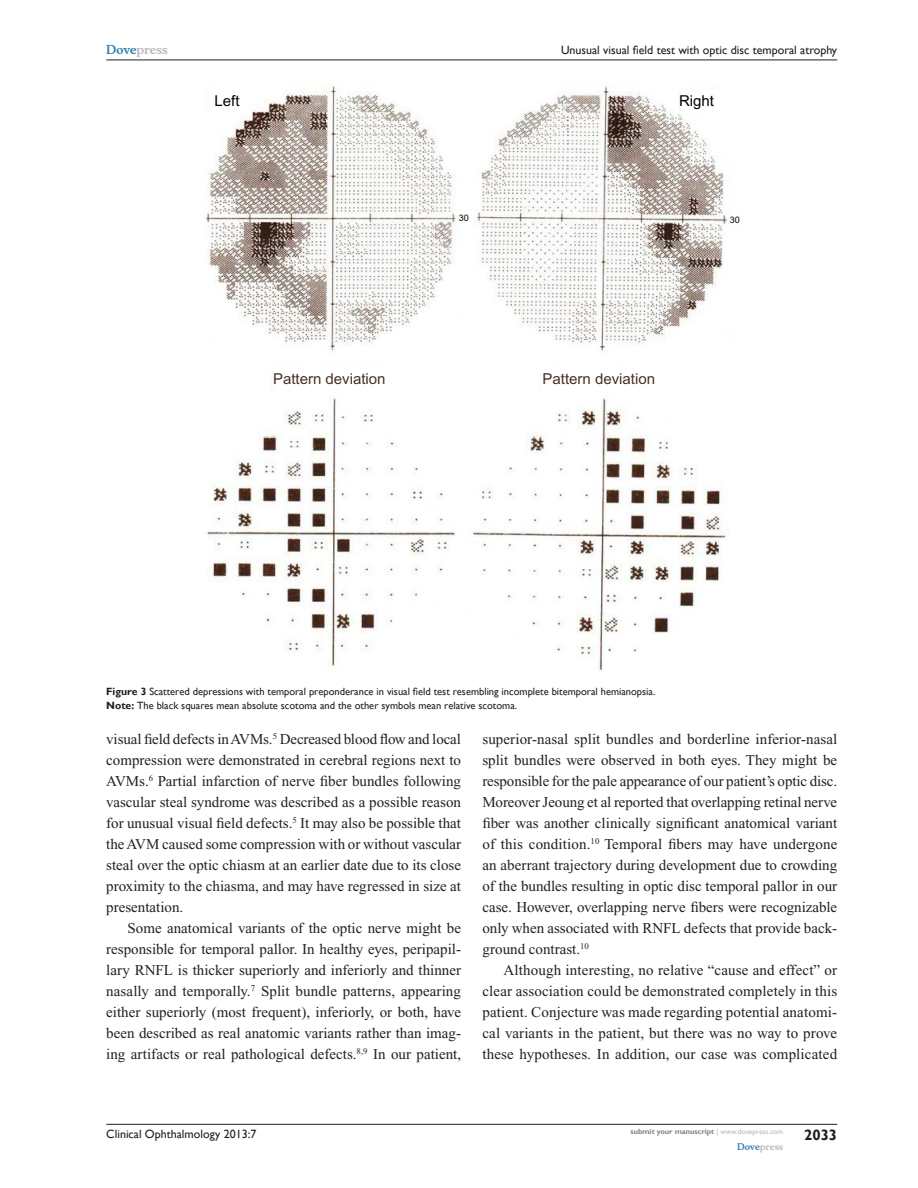
<style>
.page{position:relative;width:918px;height:1188px;background:#fff}
.page>*{position:absolute;margin:0;border:0;box-sizing:border-box;transform-origin:0 0}
.Tx{font:15px/21px "Times New Roman";color:#231f20;text-align:justify}
.t1{font:15px "Arial";color:#472f23}
.t2{font:15px "Arial";color:#000}
.RunFolio-R{font:700 15px "Gill Sans";color:#231f20}
.RunH-R{font:12px "Gill Sans";color:#231f20}
.RunF-R{font:12px "Gill Sans";color:#231f20}
.RunH-Brand-R{font:700 12px "Musee";color:#b8b9bc}
.FC{font:10.5px "Gill Sans";color:#231f20}
.RunF-Brand-R{font:700 9px "Musee";color:#b8b9bc}
.t3{font:9px "Arial";color:#000}
.RunF-SubmityourMS-R{font:700 7.5px "Gill Sans";color:#808285}
.s1{color:#3485ae}
.s2{font-weight:700}
.s3{font-weight:400;color:#b8b9bc}
</style>
<div class="page">
<hr style="left:106px;top:1124px;width:731px;height:1px;background:#231f20">
<hr style="left:106px;top:60px;width:731px;height:1px;background:#231f20">
<img style="left:206px;top:85px;width:524px;height:586px">
<p class="RunH-Brand-R" style="left:106px;top:43px;width:63px"><span class="s1">Dove</span>press</p>
<p class="t2" style="left:214px;top:92px;width:27px">Left</p>
<p class="RunH-R" style="left:561px;top:43px;width:278px">Unusual visual field test with optic disc temporal atrophy</p>
<p class="t2" style="left:679px;top:92px;width:37px">Right</p>
<p class="t3" style="left:459px;top:213px;width:12px">30</p>
<p class="t3" style="left:730px;top:215px;width:12px">30</p>
<p class="t1" style="left:273px;top:371px;width:114px">Pattern deviation</p>
<p class="t1" style="left:543px;top:371px;width:114px">Pattern deviation</p>
<p class="FC" style="left:106px;top:685px;width:551px"><span class="s2">Figure 3</span> Scattered depressions with temporal preponderance in visual field test resembling incomplete bitemporal hemianopsia.</p>
<p class="FC" style="left:106px;top:699px;width:412px"><span class="s2">Note:</span> The black squares mean absolute scotoma and the other symbols mean relative scotoma.</p>
<p class="Tx" style="left:106px;top:728px;width:357px">visual field defects in AVMs.<sup>5</sup> Decreased blood flow and local compression were demonstrated in cerebral regions next to AVMs.<sup>6</sup> Partial infarction of nerve fiber bundles following vascular steal syndrome was described as a possible reason for unusual visual field defects.<sup>5</sup> It may also be possible that the AVM caused some compression with or without vascular steal over the optic chiasm at an earlier date due to its close proximity to the chiasma, and may have regressed in size at presentation.</p>
<p class="Tx" style="left:106px;top:917px;width:356px;text-indent:21px">Some anatomical variants of the optic nerve might be responsible for temporal pallor. In healthy eyes, peripapil&shy;lary RNFL is thicker superiorly and inferiorly and thinner nasally and temporally.<sup>7</sup> Split bundle patterns, appearing either superiorly (most frequent), inferiorly, or both, have been described as real anatomic variants rather than imag&shy;ing artifacts or real pathological defects.<sup>8,9</sup> In our patient,</p>
<p class="Tx" style="left:482px;top:728px;width:357px">superior-nasal split bundles and borderline inferior-nasal split bundles were observed in both eyes. They might be responsible for the pale appearance of our patient’s optic disc.<br>Moreover Jeoung et al reported that overlapping retinal nerve fiber was another clinically significant anatomical variant of this condition.<sup>10</sup> Temporal fibers may have undergone an aberrant trajectory during development due to crowding of the bundles resulting in optic disc temporal pallor in our case. However, overlapping nerve fibers were recognizable only when associated with RNFL defects that provide back&shy;ground contrast.<sup>10</sup></p>
<p class="Tx" style="left:482px;top:959px;width:356px;text-indent:21px">Although interesting, no relative “cause and effect” or clear association could be demonstrated completely in this patient. Conjecture was made regarding potential anatomi&shy;cal variants in the patient, but there was no way to prove these hypotheses. In addition, our case was complicated</p>
<p class="RunF-R" style="left:106px;top:1127px;width:152px">Clinical Ophthalmology 2013:7</p>
<p class="RunF-SubmityourMS-R" style="left:631px;top:1127px;width:154px">submit your manuscript <span class="s3">| www.dovepress.com</span></p>
<p class="RunF-Brand-R" style="left:737px;top:1141px;width:48px"><span class="s1">Dove</span>press</p>
<p class="RunFolio-R" style="left:804px;top:1126px;width:35px">2033</p>
</div>
